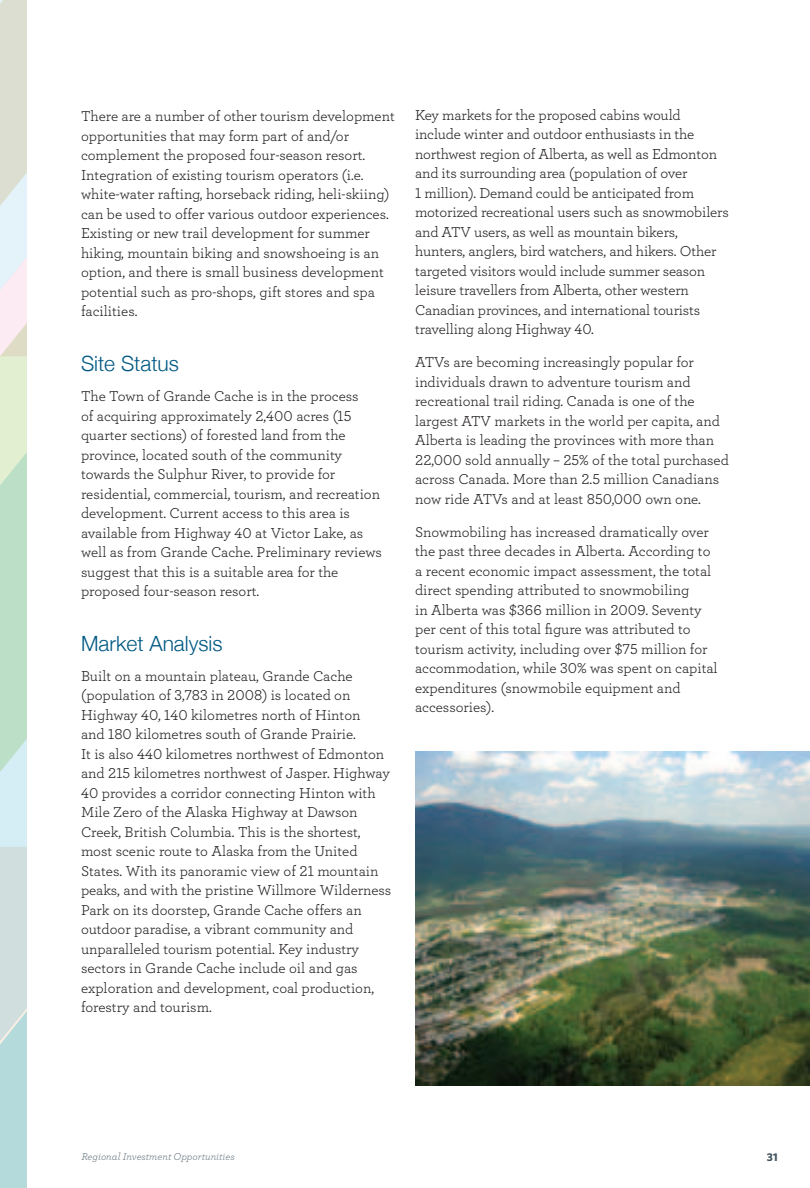
<style>
.page{position:relative;width:810px;height:1188px;background:#fff}
.page>*{position:absolute;margin:0;border:0;box-sizing:border-box;transform-origin:0 0}
.t1{font:300 21px "Helvetica Neue";color:#005983}
.t2{font:15px/19.5px "Archer Book LF";color:#231f20}
.t3{font:700 11.25px "Whitney";color:#45555f}
.t4{font:italic 10.5px "Archer";color:#6b7a83}
</style>
<div class="page">
<svg style="left:0;top:0;width:27px;height:847px;background:#d4e5d7"></svg>
<svg style="left:0;top:847px;width:21px;height:341px;background:#c3dcdc"></svg>
<img style="left:415px;top:752px;width:395px;height:333px">
<p class="t2" style="left:81px;top:106px;width:315px">There are a number of other tourism development opportunities that may form part of and/or complement the proposed four-season resort.<br>Integration of existing tourism operators (i.e. white-water rafting, horseback riding, heli-skiing) can be used to offer various outdoor experiences.<br>Existing or new trail development for summer hiking, mountain biking and snowshoeing is an option, and there is small business development potential such as pro-shops, gift stores and spa facilities.</p>
<h1 class="t1" style="left:81px;top:350px;width:100px">Site Status</h1>
<p class="t2" style="left:81px;top:386px;width:303px">The Town of Grande Cache is in the process<br>of acquiring approximately 2,400 acres (15 quarter sections) of forested land from the province, located south of the community towards the Sulphur River, to provide for residential, commercial, tourism, and recreation development. Current access to this area is available from Highway 40 at Victor Lake, as well as from Grande Cache. Preliminary reviews suggest that this is a suitable area for the proposed four-season resort.</p>
<h1 class="t1" style="left:81px;top:630px;width:143px">Market Analysis</h1>
<p class="t2" style="left:81px;top:666px;width:312px">Built on a mountain plateau, Grande Cache (population of 3,783 in 2008) is located on Highway 40, 140 kilometres north of Hinton<br>and 180 kilometres south of Grande Prairie.<br>It is also 440 kilometres northwest of Edmonton and 215 kilometres northwest of Jasper. Highway 40 provides a corridor connecting Hinton with Mile Zero of the Alaska Highway at Dawson Creek, British Columbia. This is the shortest, most scenic route to Alaska from the United States. With its panoramic view of 21 mountain peaks, and with the pristine Willmore Wilderness Park on its doorstep, Grande Cache offers an outdoor paradise, a vibrant community and unparalleled tourism potential. Key industry sectors in Grande Cache include oil and gas exploration and development, coal production, forestry and tourism.</p>
<p class="t2" style="left:415px;top:105px;width:315px">Key markets for the proposed cabins would include winter and outdoor enthusiasts in the northwest region of Alberta, as well as Edmonton and its surrounding area (population of over<br>1 million). Demand could be anticipated from motorized recreational users such as snowmobilers and ATV users, as well as mountain bikers, hunters, anglers, bird watchers, and hikers. Other targeted visitors would include summer season leisure travellers from Alberta, other western Canadian provinces, and international tourists travelling along Highway 40.</p>
<p class="t2" style="left:415px;top:352px;width:315px">ATVs are becoming increasingly popular for individuals drawn to adventure tourism and recreational trail riding. Canada is one of the largest ATV markets in the world per capita, and Alberta is leading the provinces with more than 22,000 sold annually – 25% of the total purchased across Canada. More than 2.5 million Canadians now ride ATVs and at least 850,000 own one.</p>
<p class="t2" style="left:415px;top:522px;width:304px">Snowmobiling has increased dramatically over the past three decades in Alberta. According to a recent economic impact assessment, the total direct spending attributed to snowmobiling<br>in Alberta was $366 million in 2009. Seventy per cent of this total figure was attributed to tourism activity, including over $75 million for accommodation, while 30% was spent on capital expenditures (snowmobile equipment and accessories).</p>
<p class="t4" style="left:81px;top:1149px;width:155px">Regional Investment Opportunities</p>
<p class="t3" style="left:767px;top:1150px;width:12px">31</p>
</div>
